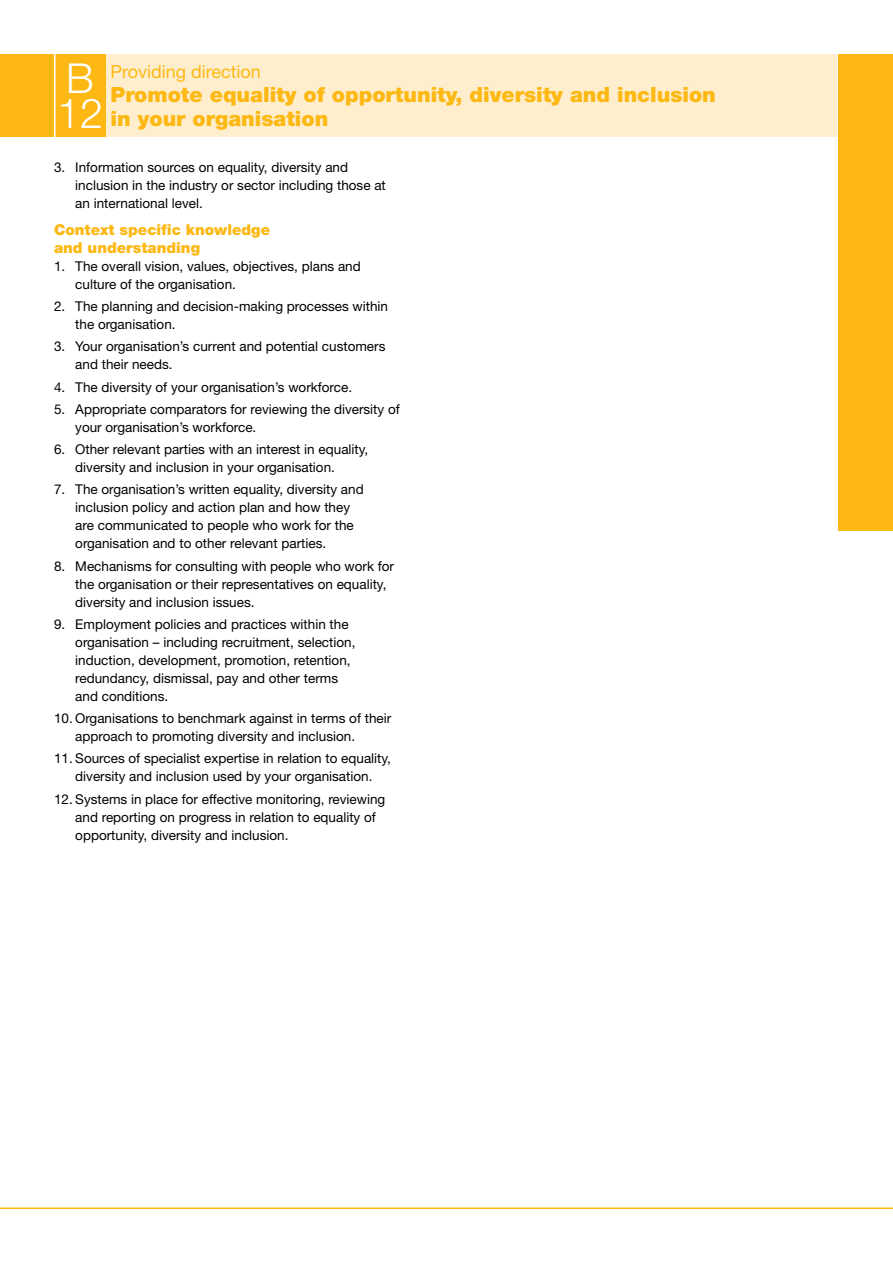
<style>
.page{position:relative;width:893px;height:1263px;background:#fff}
.page>*{position:absolute;margin:0;border:0;box-sizing:border-box;transform-origin:0 0}
.t1{font:300 41.4px/35.1px "Helvetica Neue";color:#fff}
.t2{font:900 21px/24px "Helvetica Neue";color:#fdb813}
.t3{font:18px "Helvetica Neue";color:#fdb813}
.t4{font:900 15px/18px "Helvetica Neue";color:#fdb813}
.t5{font:13.5px/18px "Helvetica Neue";color:#000}
</style>
<div class="page">
<hr style="left:0;top:1207px;width:893px;height:2px;background:#fdb813">
<div style="left:55px;top:54px;width:838px;height:82px;background:#ffeece"></div>
<div style="left:0;top:54px;width:105px;height:82px;background:#fdb813"></div>
<hr style="left:54px;top:53px;width:2px;height:85px;background:#fff">
<hr style="left:837px;top:53px;width:2px;height:85px;background:#fff">
<div style="left:839px;top:54px;width:54px;height:476px;background:#fdb813"></div>
<h1 class="t1" style="left:57px;top:59px;width:47px">B<br>12</h1>
<p class="t5" style="left:75px;top:158px;width:312px;text-indent:-21px">3. Information sources on equality, diversity and inclusion in the industry or sector including those at an international level.</p>
<p class="t4" style="left:54px;top:220px;width:218px">Context specific knowledge and understanding</p>
<p class="t5" style="left:75px;top:257px;width:287px;text-indent:-21px">1. The overall vision, values, objectives, plans and culture of the organisation.</p>
<p class="t5" style="left:75px;top:297px;width:314px;text-indent:-21px">2. The planning and decision-making processes within the organisation.</p>
<p class="t5" style="left:75px;top:337px;width:312px;text-indent:-21px">3. Your organisation’s current and potential customers and their needs.</p>
<p class="t5" style="left:54px;top:377px;width:300px">4. The diversity of your organisation’s workforce.</p>
<p class="t5" style="left:75px;top:400px;width:326px;text-indent:-21px">5. Appropriate comparators for reviewing the diversity of your organisation’s workforce.</p>
<p class="t5" style="left:75px;top:440px;width:295px;text-indent:-21px">6. Other relevant parties with an interest in equality, diversity and inclusion in your organisation.</p>
<p class="t5" style="left:75px;top:480px;width:290px;text-indent:-21px">7. The organisation’s written equality, diversity and inclusion policy and action plan and how they are communicated to people who work for the organisation and to other relevant parties.</p>
<p class="t5" style="left:75px;top:556px;width:320px;text-indent:-21px">8. Mechanisms for consulting with people who work for the organisation or their representatives on equality, diversity and inclusion issues.</p>
<p class="t5" style="left:75px;top:615px;width:282px;text-indent:-21px">9. Employment policies and practices within the organisation – including recruitment, selection, induction, development, promotion, retention, redundancy, dismissal, pay and other terms and conditions.</p>
<p class="t5" style="left:75px;top:709px;width:317px;text-indent:-21px">10. Organisations to benchmark against in terms of their approach to promoting diversity and inclusion.</p>
<p class="t5" style="left:54px;top:749px;width:339px;text-align:center">11. Sources of specialist expertise in relation to equality, diversity and inclusion used by your organisation.</p>
<p class="t5" style="left:75px;top:789px;width:312px;text-indent:-21px">12. Systems in place for effective monitoring, reviewing and reporting on progress in relation to equality of opportunity, diversity and inclusion.</p>
<h3 class="t3" style="left:111px;top:61px;width:152px">Providing direction</h3>
<h2 class="t2" style="left:111px;top:82px;width:607px">Promote equality of opportunity, diversity and inclusion in your organisation</h2>
</div>
